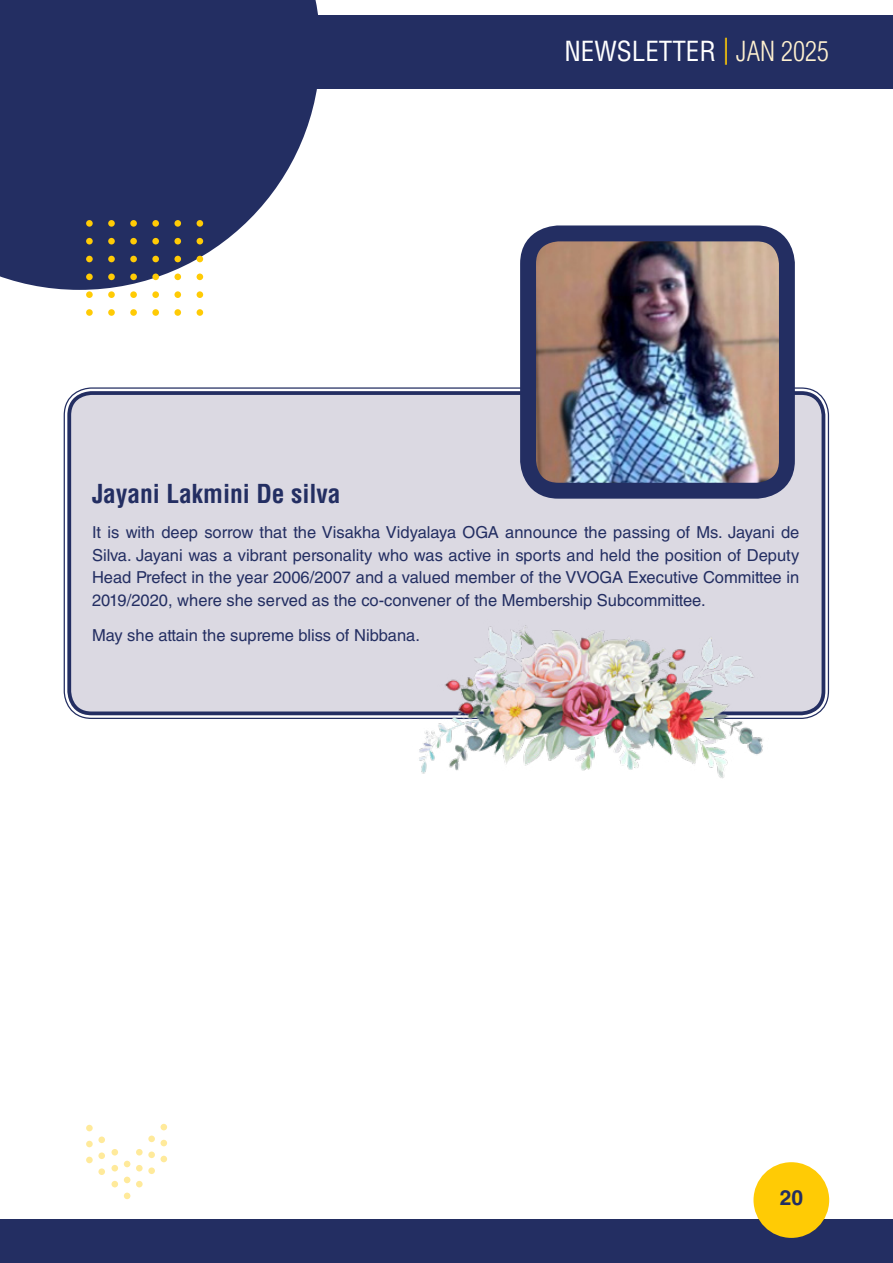
<style>
.page{position:relative;width:893px;height:1263px;background:#fff}
.page>*{position:absolute;margin:0;border:0;box-sizing:border-box;transform-origin:0 0}
.t1{font:condensed 27px "Helvetica LT Std";color:#fff}
.t2{font:700 condensed 25.5px "Helvetica LT Std";color:#232e62}
.t3{font:700 21px "Helvetica LT Std";color:#232e62}
.t4{font:16.5px/22.5px "Helvetica LT Std";color:#232e62;text-align:justify}
.s1{color:#ffcb05}
.s2{font-weight:300;color:#fff1d0}
</style>
<div class="page">
<svg style="left:0;top:0;width:318px;height:290px;fill:#232e62"></svg>
<div style="left:86px;top:309px;width:7px;height:7px;background:#ffcb05;border-radius:50%"></div>
<svg style="left:108px;top:309px;width:7px;height:7px"></svg>
<div style="left:130px;top:309px;width:7px;height:7px;background:#ffcb05;border-radius:50%"></div>
<div style="left:152px;top:309px;width:7px;height:7px;background:#ffcb05;border-radius:50%"></div>
<div style="left:174px;top:309px;width:7px;height:7px;background:#ffcb05;border-radius:50%"></div>
<div style="left:197px;top:309px;width:6px;height:7px;background:#ffcb05;border-radius:50%"></div>
<div style="left:86px;top:291px;width:7px;height:7px;background:#ffcb05;border-radius:50%"></div>
<div style="left:108px;top:291px;width:7px;height:7px;background:#ffcb05;border-radius:50%"></div>
<div style="left:130px;top:291px;width:7px;height:7px;background:#ffcb05;border-radius:50%"></div>
<div style="left:152px;top:291px;width:7px;height:7px;background:#ffcb05;border-radius:50%"></div>
<div style="left:174px;top:291px;width:7px;height:7px;background:#ffcb05;border-radius:50%"></div>
<div style="left:197px;top:291px;width:6px;height:7px;background:#ffcb05;border-radius:50%"></div>
<div style="left:86px;top:274px;width:7px;height:6px;background:#ffcb05;border-radius:50%"></div>
<div style="left:108px;top:274px;width:7px;height:6px;background:#ffcb05;border-radius:50%"></div>
<div style="left:130px;top:274px;width:7px;height:6px;background:#ffcb05;border-radius:50%"></div>
<div style="left:152px;top:274px;width:7px;height:6px;background:#ffcb05;border-radius:50%"></div>
<div style="left:174px;top:274px;width:7px;height:6px;background:#ffcb05;border-radius:50%"></div>
<svg style="left:197px;top:274px;width:6px;height:6px"></svg>
<div style="left:86px;top:256px;width:7px;height:6px;background:#ffcb05;border-radius:50%"></div>
<div style="left:108px;top:256px;width:7px;height:6px;background:#ffcb05;border-radius:50%"></div>
<div style="left:130px;top:256px;width:7px;height:6px;background:#ffcb05;border-radius:50%"></div>
<div style="left:152px;top:256px;width:7px;height:6px;background:#ffcb05;border-radius:50%"></div>
<div style="left:174px;top:256px;width:7px;height:6px;background:#ffcb05;border-radius:50%"></div>
<svg style="left:197px;top:256px;width:6px;height:6px"></svg>
<div style="left:86px;top:238px;width:7px;height:6px;background:#ffcb05;border-radius:50%"></div>
<div style="left:108px;top:238px;width:7px;height:6px;background:#ffcb05;border-radius:50%"></div>
<div style="left:130px;top:238px;width:7px;height:6px;background:#ffcb05;border-radius:50%"></div>
<div style="left:152px;top:238px;width:7px;height:6px;background:#ffcb05;border-radius:50%"></div>
<div style="left:174px;top:238px;width:7px;height:6px;background:#ffcb05;border-radius:50%"></div>
<svg style="left:197px;top:238px;width:6px;height:6px"></svg>
<div style="left:86px;top:220px;width:7px;height:7px;background:#ffcb05;border-radius:50%"></div>
<div style="left:108px;top:220px;width:7px;height:7px;background:#ffcb05;border-radius:50%"></div>
<div style="left:130px;top:220px;width:7px;height:7px;background:#ffcb05;border-radius:50%"></div>
<div style="left:152px;top:220px;width:7px;height:7px;background:#ffcb05;border-radius:50%"></div>
<div style="left:174px;top:220px;width:7px;height:7px;background:#ffcb05;border-radius:50%"></div>
<div style="left:197px;top:220px;width:6px;height:7px;background:#ffcb05;border-radius:50%"></div>
<div style="left:1px;top:15px;width:892px;height:74px;background:#232e62"></div>
<div style="left:1px;top:1219px;width:892px;height:44px;background:#232e62"></div>
<div style="left:753px;top:1162px;width:76px;height:76px;background:#ffcb05;border-radius:50%"></div>
<div style="left:124px;top:1192px;width:6px;height:7px;background:#ffea9b;border-radius:50%"></div>
<div style="left:124px;top:1176px;width:6px;height:7px;background:#ffea9b;border-radius:50%"></div>
<svg style="left:124px;top:1161px;width:6px;height:6px"></svg>
<div style="left:136px;top:1181px;width:7px;height:6px;background:#ffea9b;border-radius:50%"></div>
<div style="left:136px;top:1165px;width:7px;height:6px;background:#ffea9b;border-radius:50%"></div>
<div style="left:136px;top:1149px;width:7px;height:6px;background:#ffea9b;border-radius:50%"></div>
<svg style="left:148px;top:1167px;width:7px;height:7px"></svg>
<svg style="left:148px;top:1151px;width:7px;height:7px"></svg>
<svg style="left:148px;top:1135px;width:7px;height:7px"></svg>
<svg style="left:161px;top:1156px;width:6px;height:6px"></svg>
<svg style="left:161px;top:1140px;width:6px;height:6px"></svg>
<svg style="left:161px;top:1124px;width:6px;height:6px"></svg>
<div style="left:111px;top:1181px;width:7px;height:6px;background:#ffea9b;border-radius:50%"></div>
<div style="left:111px;top:1165px;width:7px;height:6px;background:#ffea9b;border-radius:50%"></div>
<div style="left:111px;top:1149px;width:7px;height:6px;background:#ffea9b;border-radius:50%"></div>
<div style="left:98px;top:1168px;width:7px;height:7px;background:#ffea9b;border-radius:50%"></div>
<div style="left:98px;top:1152px;width:7px;height:7px;background:#ffea9b;border-radius:50%"></div>
<div style="left:98px;top:1136px;width:7px;height:7px;background:#ffea9b;border-radius:50%"></div>
<div style="left:86px;top:1157px;width:7px;height:6px;background:#ffea9b;border-radius:50%"></div>
<div style="left:86px;top:1141px;width:7px;height:6px;background:#ffea9b;border-radius:50%"></div>
<div style="left:86px;top:1125px;width:7px;height:6px;background:#ffea9b;border-radius:50%"></div>
<div style="left:67px;top:391px;width:758px;height:324px;background:#dbd9e2;border-radius:24px"></div>
<div style="left:67px;top:391px;width:758px;height:324px;border:4px solid #232e62;border-radius:22px"></div>
<img style="left:384px;top:625px;width:411px;height:154px">
<img style="left:537px;top:242px;width:241px;height:240px">
<div style="left:520px;top:225px;width:275px;height:274px;border:16px solid #232e62;border-radius:30px"></div>
<h1 class="t1" style="left:564px;top:34px;width:266px">NEWSLETTER <span class="s1">|</span> <span class="s2">JAN 2025</span></h1>
<h2 class="t2" style="left:92px;top:478px;width:250px">Jayani Lakmini De silva</h2>
<p class="t4" style="left:92px;top:521px;width:709px">It is with deep sorrow that the Visakha Vidyalaya OGA announce the passing of Ms. Jayani de Silva. Jayani was a vibrant personality who was active in sports and held the position of Deputy Head Prefect in the year 2006/2007 and a valued member of the VVOGA Executive Committee in 2019/2020, where she served as the co-convener of the Membership Subcommittee.</p>
<p class="t4" style="left:92px;top:624px;width:330px">May she attain the supreme bliss of Nibbana.</p>
<p class="t3" style="left:780px;top:1184px;width:25px">20</p>
</div>
